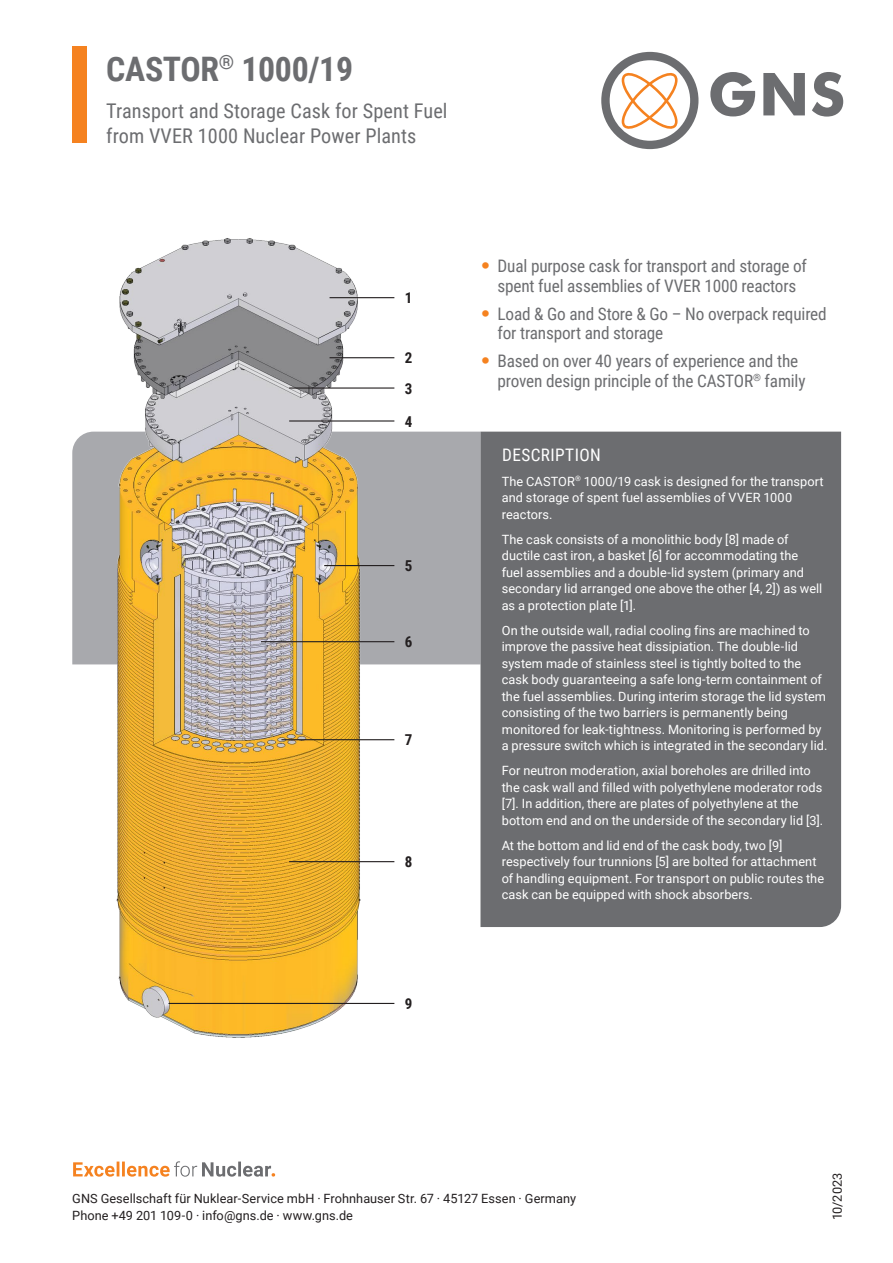
<style>
.page{position:relative;width:893px;height:1263px;background:#fff}
.page>*{position:absolute;margin:0;border:0;box-sizing:border-box;transform-origin:0 0}
.t1{font:700 33.75px "Roboto Condensed";letter-spacing:-.01em;color:#6c6d70}
.t2{font:20.25px/25px "Roboto Condensed";letter-spacing:.005em;color:#6c6d70}
.t3{font:17.25px/19.5px "Roboto Condensed";letter-spacing:-.01em;color:#6c6d70}
.t4{font:17.25px "Roboto Condensed";letter-spacing:.025em;color:#fff}
.t5{font:700 15px/30.3px "Roboto Condensed";color:#231f20}
.t6{font:12.75px/16.5px "Roboto";letter-spacing:.005em;color:#fff}
.t7{font:12.75px/16.8px "Roboto";letter-spacing:.005em;color:#231f20}
.s1{font-family:"Segoe UI";font-weight:700;font-size:24px;color:#f58220}
</style>
<div class="page">
<svg style="left:601px;top:52px;width:97px;height:97px"></svg>
<svg style="left:710px;top:72px;width:45px;height:44px"></svg>
<svg style="left:763px;top:73px;width:42px;height:42px"></svg>
<svg style="left:812px;top:72px;width:31px;height:45px"></svg>
<svg style="left:73px;top:1161px;width:202px;height:16px"></svg>
<div style="left:72px;top:47px;width:15px;height:96px;background:#f58220"></div>
<div style="left:72px;top:432px;width:408px;height:232px;background:#a8a9ad"></div>
<img style="left:115px;top:238px;width:251px;height:800px">
<div style="left:480px;top:432px;width:361px;height:495px;background:#6c6d70"></div>
<hr style="left:330px;top:297px;width:64px;height:1px;background:#231f20">
<hr style="left:330px;top:357px;width:64px;height:1px;background:#231f20">
<hr style="left:289px;top:387px;width:105px;height:2px;background:#231f20">
<hr style="left:289px;top:420px;width:105px;height:2px;background:#231f20">
<hr style="left:324px;top:565px;width:70px;height:1px;background:#231f20">
<hr style="left:261px;top:641px;width:133px;height:1px;background:#231f20">
<hr style="left:281px;top:739px;width:113px;height:1px;background:#231f20">
<hr style="left:289px;top:861px;width:105px;height:1px;background:#231f20">
<hr style="left:168px;top:1003px;width:226px;height:1px;background:#231f20">
<h1 class="t1" style="left:106px;top:45px;width:248px">CASTOR<sup>®</sup> 1000/19</h1>
<h2 class="t2" style="left:106px;top:98px;width:343px">Transport and Storage Cask for Spent Fuel from VVER 1000 Nuclear Power Plants</h2>
<p class="t5" style="left:405px;top:282px;width:9px">1</p>
<p class="t5" style="left:405px;top:342px;width:9px">2<br>3</p>
<p class="t5" style="left:405px;top:406px;width:9px">4</p>
<p class="t5" style="left:405px;top:550px;width:9px">5</p>
<p class="t5" style="left:405px;top:626px;width:9px">6</p>
<p class="t5" style="left:405px;top:724px;width:9px">7</p>
<p class="t5" style="left:405px;top:846px;width:9px">8</p>
<p class="t5" style="left:405px;top:988px;width:9px">9</p>
<h3 class="t3" style="left:480px;top:256px;width:328px;text-align:center"><span class="s1">•</span> Dual purpose cask for transport and storage of spent fuel assemblies of VVER 1000 reactors</h3>
<h3 class="t3" style="left:497px;top:303px;width:331px;text-indent:-17px"><span class="s1">•</span> Load &amp; Go and Store &amp; Go – No overpack required for transport and storage</h3>
<h3 class="t3" style="left:497px;top:351px;width:310px;text-indent:-17px"><span class="s1">•</span> Based on over 40 years of experience and the proven design principle of the CASTOR<sup>®</sup> family</h3>
<h3 class="t4" style="left:502px;top:442px;width:100px">DESCRIPTION</h3>
<p class="t6" style="left:502px;top:472px;width:323px">The CASTOR<sup>®</sup> 1000/19 cask is designed for the transport and storage of spent fuel assemblies of VVER 1000 reactors.</p>
<p class="t6" style="left:502px;top:530px;width:322px">The cask consists of a monolithic body [8] made of ductile cast iron, a basket [6] for accommodating the fuel assemblies and a double-lid system (primary and secondary lid arranged one above the other [4, 2]) as well as a protection plate [1].</p>
<p class="t6" style="left:502px;top:621px;width:327px">On the outside wall, radial cooling fins are machined to improve the passive heat dissipiation. The double-lid system made of stainless steel is tightly bolted to the cask body guaranteeing a safe long-term containment of the fuel assemblies. During interim storage the lid system consisting of the two barriers is permanently being monitored for leak-tightness. Monitoring is performed by a pressure switch which is integrated in the secondary lid.</p>
<p class="t6" style="left:502px;top:762px;width:323px">For neutron moderation, axial boreholes are drilled into the cask wall and filled with polyethylene moderator rods [7]. In addition, there are plates of polyethylene at the bottom end and on the underside of the secondary lid [3].</p>
<p class="t6" style="left:502px;top:836px;width:324px">At the bottom and lid end of the cask body, two [9] respectively four trunnions [5] are bolted for attachment of handling equipment. For transport on public routes the cask can be equipped with shock absorbers.</p>
<p class="t7" style="left:72px;top:1189px;width:505px">GNS Gesellschaft für Nuklear-Service mbH · Frohnhauser Str. 67 · 45127 Essen · Germany<br>Phone +49 201 109-0 · info@gns.de · www.gns.de</p>
<p class="t7" style="left:828px;top:1220px;width:49px;rotate:-90deg">10/2023</p>
</div>
